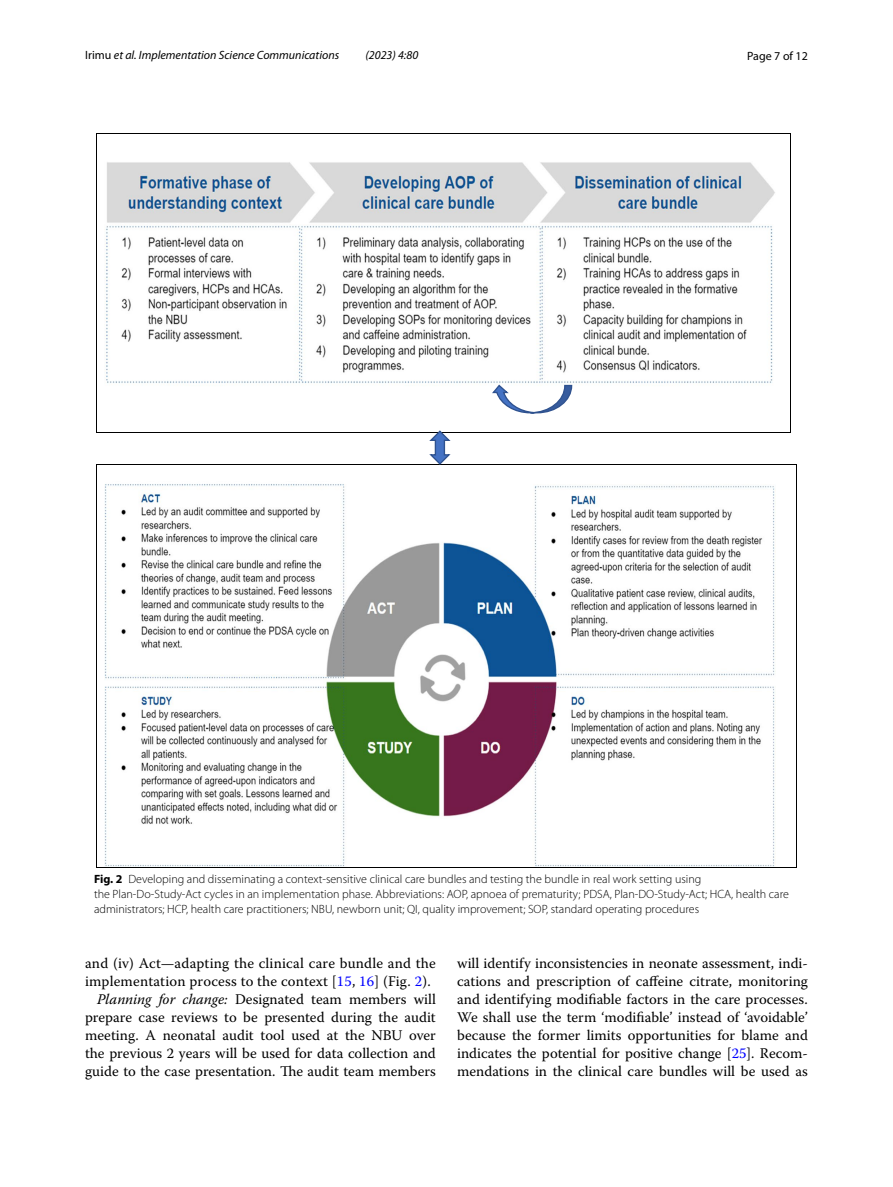
<style>
.page{position:relative;width:893px;height:1187px;background:#fff}
.page>*{position:absolute;margin:0;border:0;box-sizing:border-box;transform-origin:0 0}
.t1{font:14.7px/18px "Warnock Pro";color:#000;text-align:justify}
.t2{font:300 12px/15px "Myriad Pro";color:#000}
.t3{font:italic 12px "Myriad Pro";color:#000}
.t4{font:12px "Myriad Pro";color:#000}
.s1{font-style:normal}
.s2{font-weight:700}
.s3{color:#00f}
.s4{font-style:italic}
</style>
<div class="page">
<img style="left:105px;top:162px;width:670px;height:704px">
<hr style="left:96px;top:133px;width:695px;height:1px;background:#000">
<hr style="left:96px;top:134px;width:1px;height:299px;background:#000">
<hr style="left:96px;top:432px;width:694px;height:1px;background:#000">
<hr style="left:790px;top:134px;width:1px;height:299px;background:#000">
<hr style="left:96px;top:463px;width:701px;height:1px;background:#000">
<hr style="left:96px;top:464px;width:1px;height:403px;background:#000">
<hr style="left:96px;top:867px;width:700px;height:1px;background:#000">
<hr style="left:796px;top:464px;width:1px;height:403px;background:#000">
<svg style="left:491px;top:383px;width:82px;height:31px"></svg>
<svg style="left:428px;top:429px;width:24px;height:37px"></svg>
<p class="t3" style="left:85px;top:48px;width:256px"><span class="s1">Irimu</span> et al. Implementation Science Communications</p>
<p class="t3" style="left:365px;top:48px;width:54px">(2023) 4:80</p>
<p class="t4" style="left:747px;top:48px;width:62px">Page 7 of 12</p>
<p class="t2" style="left:94px;top:871px;width:696px"><span class="s2">Fig. 2</span> Developing and disseminating a context-sensitive clinical care bundles and testing the bundle in real work setting using<br>the Plan-Do-Study-Act cycles in an implementation phase. Abbreviations: AOP, apnoea of prematurity; PDSA, Plan-DO-Study-Act; HCA, health care administrators; HCP, health care practitioners; NBU, newborn unit; QI, quality improvement; SOP, standard operating procedures</p>
<p class="t1" style="left:85px;top:953px;width:352px">and (iv) Act—adapting the clinical care bundle and the</p>
<p class="t1" style="left:85px;top:971px;width:347px">implementation process to the context [<span class="s3">15</span>, <span class="s3">16</span>] (Fig. <span class="s3">2</span>).</p>
<p class="t1" style="left:97px;top:989px;width:340px"><span class="s4">Planning for change:</span> Designated team members will</p>
<p class="t1" style="left:85px;top:1007px;width:352px">prepare case reviews to be presented during the audit</p>
<p class="t1" style="left:85px;top:1025px;width:352px">meeting. A neonatal audit tool used at the NBU over</p>
<p class="t1" style="left:85px;top:1043px;width:352px">the previous 2 years will be used for data collection and</p>
<p class="t1" style="left:85px;top:1061px;width:352px">guide to the case presentation. The audit team members</p>
<p class="t1" style="left:457px;top:953px;width:352px">will identify inconsistencies in neonate assessment, indi&shy;cations and prescription of caffeine citrate, monitoring and identifying modifiable factors in the care processes.<br>We shall use the term ‘modifiable’ instead of ‘avoidable’ because the former limits opportunities for blame and indicates the potential for positive change [<span class="s3">25</span>]. Recom&shy;mendations in the clinical care bundles will be used as</p>
</div>
